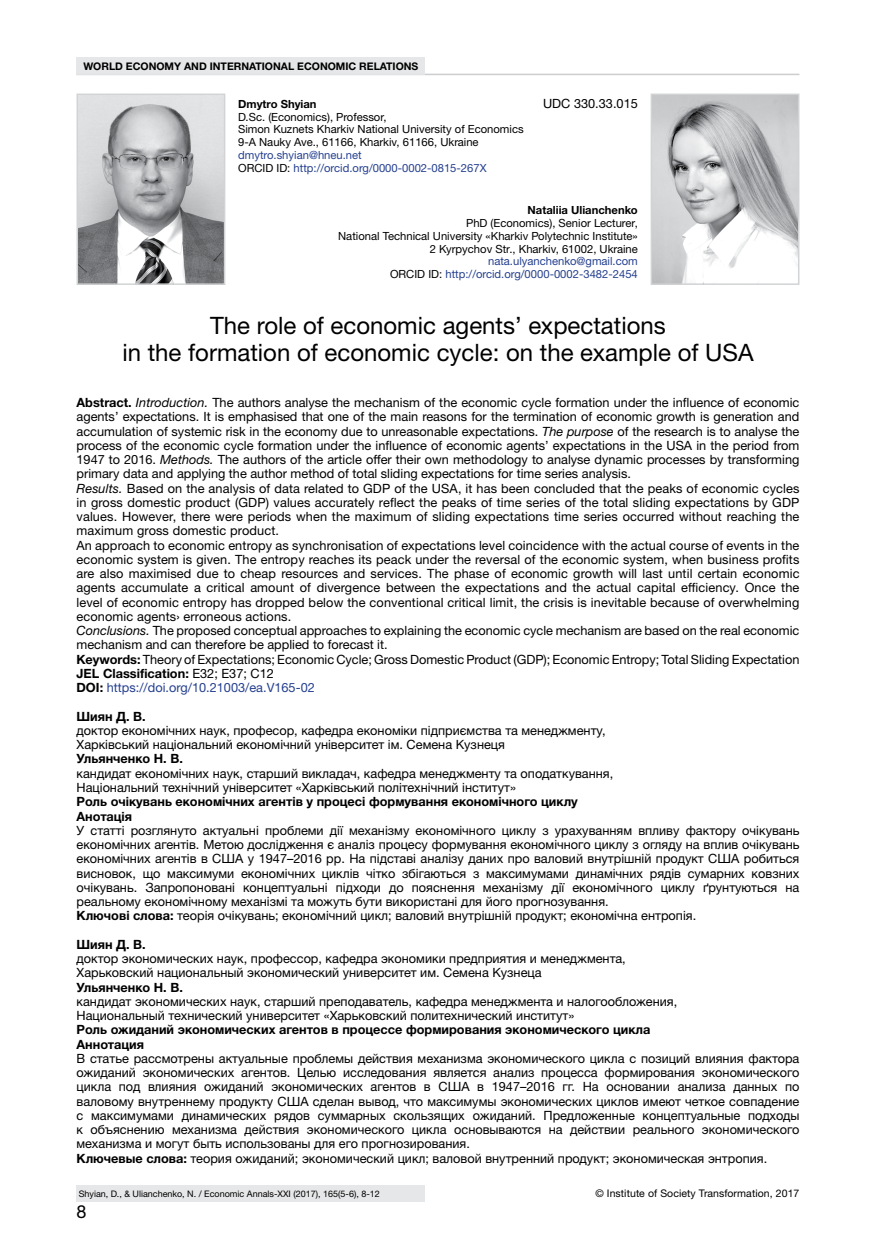
<style>
.page{position:relative;width:876px;height:1246px;background:#fff}
.page>*{position:absolute;margin:0;border:0;box-sizing:border-box;transform-origin:0 0}
.t1{font:24px/27px "Helvetica Neue LTW1 G";color:#000;text-align:center}
.t2{font:18px "Helvetica Neue LTW1 G";color:#000}
.t3{font:12.75px/14.2px "Helvetica Neue LTW1 G";color:#000}
.t4{font:700 12.75px/14.2px "Helvetica Neue LTW1 G";color:#000}
.t5{font:11.25px/12.8px "Helvetica Neue LTW1 G";color:#000}
.t6{font:11.25px/12.8px "Helvetica Neue LTW1 G";color:#25408f}
.t7{font:700 11.25px "Helvetica Neue LTW1 G";color:#000}
.t8{font:700 10.5px "Helvetica Neue LTW1 G";color:#000}
.t9{font:10.5px "Helvetica Neue LTW1 G";letter-spacing:.01em;color:#000}
.t10{font:9px "Helvetica Neue LTW1 G";color:#000}
.s1{color:#000}
.s2{font-weight:700}
.s3{font-style:italic}
.s4{color:#25408f}
</style>
<div class="page">
<div style="left:77px;top:1185px;width:348px;height:17px;background:#e6e7e8"></div>
<div style="left:77px;top:57px;width:348px;height:17px;background:#e6e7e8"></div>
<hr style="left:77px;top:74px;width:722px;height:1px;background:#d1d3d4">
<img style="left:80px;top:97px;width:142px;height:185px">
<div style="left:77px;top:94px;width:148px;height:191px;border:2px solid #d1d3d4"></div>
<img style="left:654px;top:97px;width:142px;height:185px">
<div style="left:651px;top:94px;width:148px;height:191px;border:2px solid #d1d3d4"></div>
<p class="t8" style="left:83px;top:59px;width:337px">WORLD ECONOMY AND INTERNATIONAL ECONOMIC RELATIONS</p>
<p class="t7" style="left:238px;top:97px;width:80px">Dmytro Shyian</p>
<p class="t5" style="left:238px;top:110px;width:287px">D.Sc. (Economics), Professor,<br>Simon Kuznets Kharkiv National University of Economics<br>9-A Nauky Ave., 61166, Kharkiv, 61166, Ukraine</p>
<p class="t6" style="left:238px;top:148px;width:250px">dmytro.shyian@hneu.net<br><span class="s1">ORCID ID:</span> http://orcid.org/0000-0002-0815-267X</p>
<p class="t3" style="left:543px;top:96px;width:96px">UDC 330.33.015</p>
<p class="t7" style="left:528px;top:203px;width:112px">Nataliia Ulianchenko</p>
<p class="t5" style="left:338px;top:217px;width:301px;text-align:right">PhD (Economics), Senior Lecturer,<br>National Technical University «Kharkiv Polytechnic Institute»<br>2 Kyrpychov Str., Kharkiv, 61002, Ukraine</p>
<p class="t6" style="left:390px;top:255px;width:249px;text-align:right">nata.ulyanchenko@gmail.com<br><span class="s1">ORCID ID:</span> http://orcid.org/0000-0002-3482-2454</p>
<h1 class="t1" style="left:122px;top:312px;width:633px">The role of economic agents’ expectations<br>in the formation of economic cycle: on the example of USA</h1>
<p class="t3" style="left:77px;top:395px;width:724px"><span class="s2">Abstract.</span> <span class="s3">Introduction.</span> The authors analyse the mechanism of the economic cycle formation under the influence of economic agents’ expectations. It is emphasised that one of the main reasons for the termination of economic growth is generation and accumulation of systemic risk in the economy due to unreasonable expectations. <span class="s3">The purpose</span> of the research is to analyse the process of the economic cycle formation under the influence of economic agents’ expectations in the USA in the period from 1947 to 2016. <span class="s3">Methods.</span> The authors of the article offer their own methodology to analyse dynamic processes by transforming primary data and applying the author method of total sliding expectations for time series analysis.<br><span class="s3">Results.</span> Based on the analysis of data related to GDP of the USA, it has been concluded that the peaks of economic cycles in gross domestic product (GDP) values accurately reflect the peaks of time series of the total sliding expectations by GDP values. However, there were periods when the maximum of sliding expectations time series occurred without reaching the maximum gross domestic product.<br>An approach to economic entropy as synchronisation of expectations level coincidence with the actual course of events in the economic system is given. The entropy reaches its peack under the reversal of the economic system, when business profits are also maximised due to cheap resources and services. The phase of economic growth will last until certain economic agents accumulate a critical amount of divergence between the expectations and the actual capital efficiency. Once the level of economic entropy has dropped below the conventional critical limit, the crisis is inevitable because of overwhelming economic agents› erroneous actions.<br><span class="s3">Conclusions.</span> The proposed conceptual approaches to explaining the economic cycle mechanism are based on the real economic mechanism and can therefore be applied to forecast it.<br><span class="s2">Keywords:</span> Theory of Expectations; Economic Cycle; Gross Domestic Product (GDP); Economic Entropy; Total Sliding Expectation <span class="s2">JEL Classification:</span> E32; E37; C12<br><span class="s2">DOI:</span> <span class="s4">https://doi.org/10.21003/ea.V165-02</span></p>
<p class="t4" style="left:77px;top:709px;width:71px">Шиян Д. В.</p>
<p class="t3" style="left:77px;top:723px;width:530px">доктор економічних наук, професор, кафедра економіки підприємства та менеджменту,<br>Харківський національний економічний університет ім. Семена Кузнеця</p>
<p class="t4" style="left:77px;top:752px;width:108px">Ульянченко Н. В.</p>
<p class="t3" style="left:77px;top:766px;width:538px">кандидат економічних наук, старший викладач, кафедрa менеджменту та оподаткування,<br>Національний технічний університет «Харківський політехнічний інститут»</p>
<p class="t4" style="left:77px;top:794px;width:503px">Роль очікувань економічних агентів у процесі формування економічного циклу<br>Анотація</p>
<p class="t3" style="left:77px;top:823px;width:724px">У статті розглянуто актуальні проблеми дії механізму економічного циклу з урахуванням впливу фактору очікувань економічних агентів. Метою дослідження є аналіз процесу формування економічного циклу з огляду на вплив очікувань економічних агентів в США у 1947–2016 рр. На підставі аналізу даних про валовий внутрішній продукт США робиться висновок, що максимуми економічних циклів чітко збігаються з максимумами динамічних рядів сумарних ковзних очікувань. Запропоновані концептуальні підходи до пояснення механізму дії економічного циклу ґрунтуються на реальному економічному механізмі та можуть бути використані для його прогнозування.<br><span class="s2">Ключові слова:</span> теорія очікувань; економічний цикл; валовий внутрішній продукт; економічна ентропія.</p>
<p class="t4" style="left:77px;top:937px;width:71px">Шиян Д. В.</p>
<p class="t3" style="left:77px;top:951px;width:551px">доктор экономических наук, профессор, кафедра экономики предприятия и менеджмента,<br>Харьковский национальный экономический университет им. Семена Кузнеца</p>
<p class="t4" style="left:77px;top:980px;width:108px">Ульянченко Н. В.</p>
<p class="t3" style="left:77px;top:994px;width:602px">кандидат экономических наук, старший преподаватель, кафедра менеджмента и налогообложения,<br>Национальный технический университет «Харьковский политехнический институт»</p>
<p class="t4" style="left:77px;top:1022px;width:575px">Роль ожиданий экономических агентов в процессе формирования экономического цикла<br>Аннотация</p>
<p class="t3" style="left:77px;top:1051px;width:724px">В статье рассмотрены актуальные проблемы действия механизма экономического цикла с позиций влияния фактора ожиданий экономических агентов. Целью исследования является анализ процесса формирования экономического цикла под влияния ожиданий экономических агентов в США в 1947–2016 гг. На основании анализа данных по валовому внутреннему продукту США сделан вывод, что максимумы экономических циклов имеют четкое совпадение с максимумами динамических рядов суммарных скользящих ожиданий. Предложенные концептуальные подходы к объяснению механизма действия экономического цикла основываются на действии реального экономического механизма и могут быть использованы для его прогнозирования.<br><span class="s2">Ключевые слова:</span> теория ожиданий; экономический цикл; валовой внутренний продукт; экономическая энтропия.</p>
<p class="t10" style="left:79px;top:1188px;width:303px">Shyian, D., &amp; Ulianchenko, N. / Economic Annals-XXI (2017), 165(5-6), 8-12</p>
<h2 class="t2" style="left:77px;top:1200px;width:12px">8</h2>
<p class="t9" style="left:595px;top:1187px;width:206px">© Institute of Society Transformation, 2017</p>
</div>
